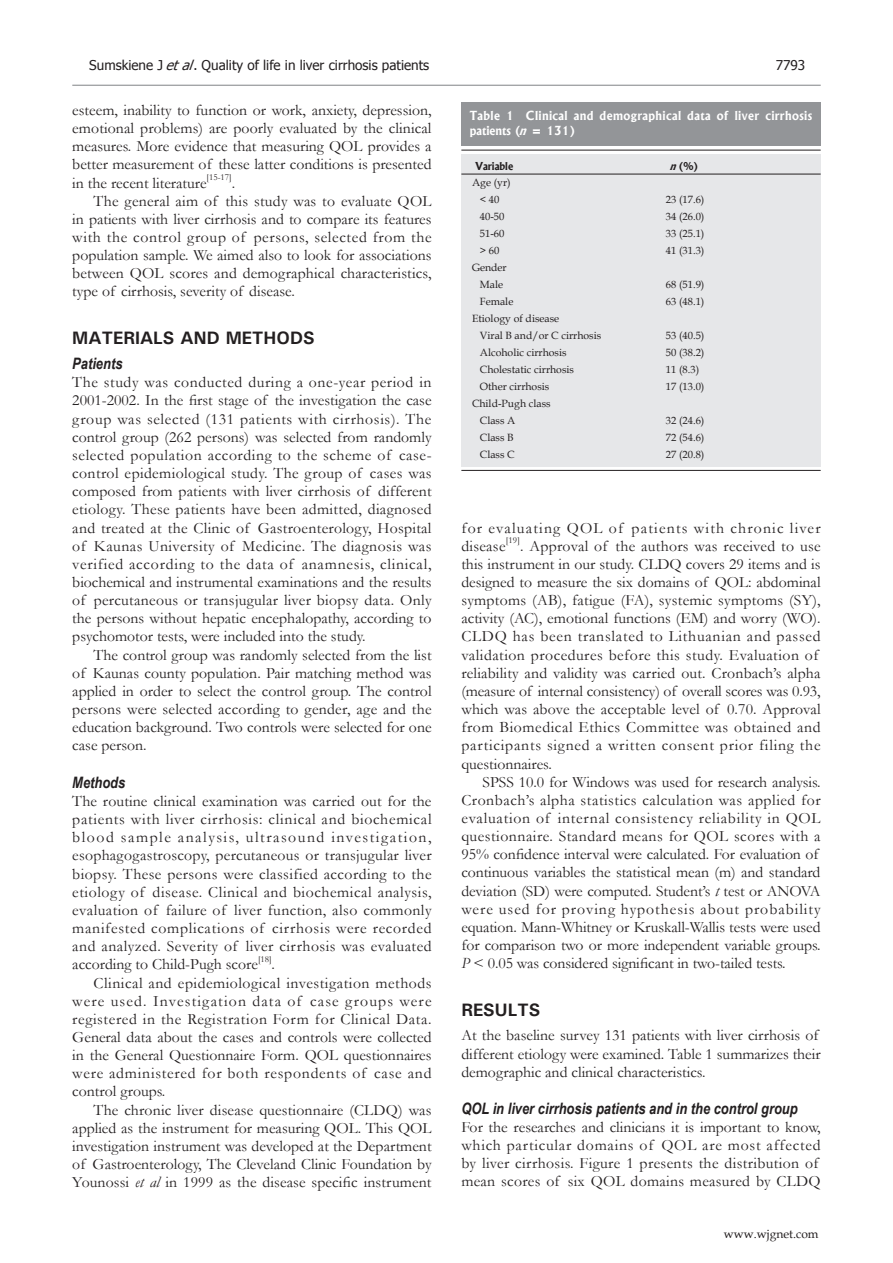
<style>
.page{position:relative;width:893px;height:1263px;background:#fff}
.page>*{position:absolute;margin:0;border:0;box-sizing:border-box;transform-origin:0 0}
.一级标题{font:700 18px "Univers";color:#231f20}
.一级标题正文{font:15.75px/18.1px "Garamond";color:#231f20;text-align:justify}
.一级标题正文-2{font:15.75px/18px "Garamond";letter-spacing:.02em;color:#231f20}
.二级标题{font:italic 700 15.75px "Arial Narrow";color:#231f20}
.一级标题正文-3{font:15.75px/18.1px "Garamond";letter-spacing:.075em;color:#231f20}
.摘要正文{font:13.5px "Tahoma";color:#231f20}
.表格名称{font:700 12px/15px "Albertus";letter-spacing:.035em;color:#fff}
.t1{font:12px "Book Antiqua";color:#231f20}
.表格中文字{font:10.5px "Book Antiqua";color:#231f20}
.表头{font:700 10.5px "Albertus";color:#231f20}
.一级标题正文-4{font:9.15px "Garamond";color:#231f20}
.s1{font-style:italic}
</style>
<div class="page">
<hr style="left:72px;top:85px;width:749px;height:1px;background:#808285">
<div style="left:461px;top:102px;width:360px;height:44px;background:#939598"></div>
<div style="left:461px;top:154px;width:360px;height:313px;background:#e6e7e9"></div>
<hr style="left:461px;top:150px;width:360px;height:1px;background:#231f20">
<hr style="left:461px;top:174px;width:360px;height:1px;background:#231f20">
<hr style="left:461px;top:470px;width:360px;height:1px;background:#231f20">
<p class="摘要正文" style="left:89px;top:56px;width:341px">Sumskiene J <span class="s1">etal</span>. Quality of life in liver cirrhosis patients</p>
<p class="摘要正文" style="left:776px;top:56px;width:31px">7793</p>
<p class="一级标题正文" style="left:72px;top:100px;width:361px">esteem, inability to function or work, anxiety, depression, emotional problems) are poorly evaluated by the clinical measures. More evidence that measuring QOL provides a better measurement of these latter conditions is presented in the recent literature</p>
<p class="一级标题正文-4" style="left:207px;top:171px;width:27px">[15-17]</p>
<p class="一级标题正文" style="left:232px;top:173px;width:5px">.</p>
<p class="一级标题正文" style="left:72px;top:191px;width:361px;text-indent:21px">The general aim of this study was to evaluate QOL in patients with liver cirrhosis and to compare its features with the control group of persons, selected from the population sample. We aimed also to look for associations between QOL scores and demographical characteristics, type of cirrhosis, severity of disease.</p>
<p class="一级标题" style="left:72px;top:326px;width:244px">MATERIALS AND METHODS</p>
<p class="二级标题" style="left:72px;top:352px;width:52px">Patients</p>
<p class="一级标题正文" style="left:72px;top:373px;width:361px">The study was conducted during a one-year period in 2001-2002. In the first stage of the investigation the case group was selected (131 patients with cirrhosis). The control group (262 persons) was selected from randomly selected population according to the scheme of case&shy;control epidemiological study. The group of cases was composed from patients with liver cirrhosis of different etiology. These patients have been admitted, diagnosed and treated at the Clinic of Gastroenterology, Hospital of Kaunas University of Medicine. The diagnosis was verified according to the data of anamnesis, clinical, biochemical and instrumental examinations and the results of percutaneous or transjugular liver biopsy data. Only the persons without hepatic encephalopathy, according to psychomotor tests, were included into the study.</p>
<p class="一级标题正文" style="left:72px;top:645px;width:361px;text-indent:21px">The control group was randomly selected from the list of Kaunas county population. Pair matching method was applied in order to select the control group. The control persons were selected according to gender, age and the education background. Two controls were selected for one case person.</p>
<p class="二级标题" style="left:72px;top:770px;width:55px">Methods</p>
<p class="一级标题正文" style="left:72px;top:792px;width:361px">The routine clinical examination was carried out for the patients with liver cirrhosis: clinical and biochemical blood sample analysis, ultrasound investigation, esophagogastroscopy, percutaneous or transjugular liver biopsy. These persons were classified according to the etiology of disease. Clinical and biochemical analysis, evaluation of failure of liver function, also commonly manifested complications of cirrhosis were recorded and analyzed. Severity of liver cirrhosis was evaluated according to Child-Pugh score</p>
<p class="一级标题正文-4" style="left:258px;top:953px;width:15px">[18]</p>
<p class="一级标题正文" style="left:272px;top:955px;width:5px">.</p>
<p class="一级标题正文" style="left:72px;top:973px;width:361px;text-indent:21px">Clinical and epidemiological investigation methods were used. Investigation data of case groups were registered in the Registration Form for Clinical Data.<br>General data about the cases and controls were collected in the General Questionnaire Form. QOL questionnaires were administered for both respondents of case and control groups.</p>
<p class="一级标题正文" style="left:72px;top:1100px;width:361px;text-indent:21px">The chronic liver disease questionnaire (CLDQ) was applied as the instrument for measuring QOL. This QOL investigation instrument was developed at the Department of Gastroenterology, The Cleveland Clinic Foundation by Younossi <span class="s1">et al</span> in 1999 as the disease specific instrument</p>
<p class="表格名称" style="left:470px;top:108px;width:344px">Table 1 Clinical and demographical data of liver cirrhosis patients (<span class="s1">n</span> = 131)</p>
<p class="表头" style="left:475px;top:159px;width:39px">Variable</p>
<p class="表头" style="left:669px;top:159px;width:30px"><span class="s1">n</span>(%)</p>
<p class="表格中文字" style="left:472px;top:175px;width:36px">Age (yr)</p>
<p class="表格中文字" style="left:480px;top:192px;width:21px">&lt; 40</p>
<p class="表格中文字" style="left:666px;top:192px;width:39px">23 (17.6)</p>
<p class="表格中文字" style="left:480px;top:209px;width:26px">40-50</p>
<p class="表格中文字" style="left:666px;top:209px;width:39px">34 (26.0)</p>
<p class="表格中文字" style="left:480px;top:226px;width:26px">51-60</p>
<p class="表格中文字" style="left:666px;top:226px;width:39px">33 (25.1)</p>
<p class="表格中文字" style="left:480px;top:243px;width:21px">&gt; 60</p>
<p class="表格中文字" style="left:666px;top:243px;width:39px">41 (31.3)</p>
<p class="表格中文字" style="left:472px;top:260px;width:36px">Gender</p>
<p class="表格中文字" style="left:480px;top:277px;width:25px">Male</p>
<p class="表格中文字" style="left:666px;top:277px;width:35px">68 (51.9)</p>
<p class="表格中文字" style="left:480px;top:294px;width:35px">Female</p>
<p class="表格中文字" style="left:666px;top:294px;width:39px">63 (48.1)</p>
<p class="表格中文字" style="left:472px;top:311px;width:89px">Etiology of disease</p>
<p class="表格中文字" style="left:480px;top:328px;width:123px">Viral B and/or C cirrhosis</p>
<p class="表格中文字" style="left:666px;top:328px;width:39px">53 (40.5)</p>
<p class="表格中文字" style="left:480px;top:345px;width:88px">Alcoholic cirrhosis</p>
<p class="表格中文字" style="left:666px;top:345px;width:39px">50 (38.2)</p>
<p class="表格中文字" style="left:480px;top:362px;width:96px">Cholestatic cirrhosis</p>
<p class="表格中文字" style="left:666px;top:362px;width:34px">11 (8.3)</p>
<p class="表格中文字" style="left:480px;top:379px;width:71px">Other cirrhosis</p>
<p class="表格中文字" style="left:666px;top:379px;width:39px">17 (13.0)</p>
<p class="表格中文字" style="left:472px;top:396px;width:80px">Child-Pugh class</p>
<p class="表格中文字" style="left:480px;top:413px;width:37px">Class A</p>
<p class="表格中文字" style="left:666px;top:413px;width:39px">32 (24.6)</p>
<p class="表格中文字" style="left:480px;top:430px;width:35px">Class B</p>
<p class="表格中文字" style="left:666px;top:430px;width:39px">72 (54.6)</p>
<p class="表格中文字" style="left:480px;top:448px;width:36px">Class C</p>
<p class="表格中文字" style="left:666px;top:448px;width:35px">27 (20.8)</p>
<p class="一级标题正文-3" style="left:461px;top:518px;width:361px">for evaluating QOL of patients with chronic liver disease</p>
<p class="一级标题正文-4" style="left:506px;top:534px;width:16px">[19]</p>
<p class="一级标题正文" style="left:461px;top:536px;width:361px;text-align:left;text-indent:59px">. Approval of the authors was received to use this instrument in our study. CLDQ covers 29 items and is designed to measure the six domains of QOL: abdominal symptoms (AB), fatigue (FA), systemic symptoms (SY), activity (AC), emotional functions (EM) and worry (WO).<br>CLDQ has been translated to Lithuanian and passed validation procedures before this study. Evaluation of reliability and validity was carried out. Cronbach’s alpha (measure of internal consistency) of overall scores was 0.93, which was above the acceptable level of 0.70. Approval from Biomedical Ethics Committee was obtained and participants signed a written consent prior filing the questionnaires.</p>
<p class="一级标题正文" style="left:461px;top:772px;width:361px;text-align:left;text-indent:21px">SPSS 10.0 for Windows was used for research analysis.<br>Cronbach’s alpha statistics calculation was applied for evaluation of internal consistency reliability in QOL questionnaire. Standard means for QOL scores with a 95% confidence interval were calculated. For evaluation of continuous variables the statistical mean (m) and standard deviation (SD) were computed. Student’s <span class="s1">t</span> test or ANOVA were used for proving hypothesis about probability equation. Mann-Whitney or Kruskall-Wallis tests were used for comparison two or more independent variable groups.<br><span class="s1">P</span> &lt; 0.05 was considered significant in two-tailed tests.</p>
<p class="一级标题" style="left:461px;top:998px;width:81px">RESULTS</p>
<p class="一级标题正文" style="left:461px;top:1026px;width:361px;text-align:left">At the baseline survey 131 patients with liver cirrhosis of different etiology were examined. Table 1 summarizes their demographic and clinical characteristics.</p>
<p class="二级标题" style="left:461px;top:1097px;width:338px">QOL in liver cirrhosis patients and in the control group</p>
<p class="一级标题正文-2" style="left:461px;top:1118px;width:361px">For the researches and clinicians it is important to know, which particular domains of QOL are most affected by liver cirrhosis. Figure 1 presents the distribution of mean scores of six QOL domains measured by CLDQ</p>
<p class="t1" style="left:724px;top:1225px;width:96px">www.wjgnet.com</p>
</div>
